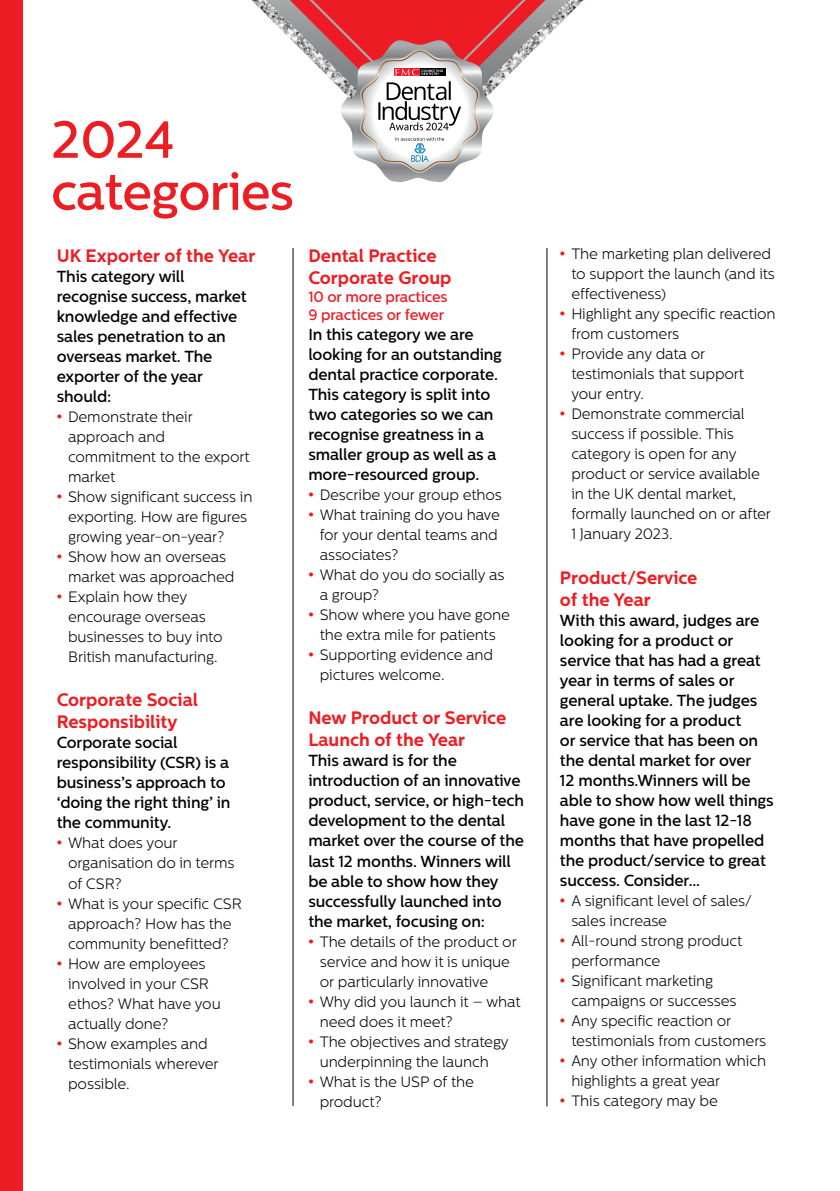
<style>
.page{position:relative;width:840px;height:1191px;background:#fff}
.page>*{position:absolute;margin:0;border:0;box-sizing:border-box;transform-origin:0 0}
.t1{font:500 52px/52px "Centrale Sans";letter-spacing:-.02em;color:#ed1d24}
.t2{font:700 18px/22px "Centrale Sans";color:#ed1d24}
.t3{font:500 16px/20px "Centrale Sans";letter-spacing:-.01em;color:#000}
.t4{font:300 15px/20px "Centrale Sans";letter-spacing:-.01em;color:#000}
.t5{font:500 15px/18px "Centrale Sans";letter-spacing:-.01em;color:#ed1d24}
.s1{font-weight:700;font-size:16px;color:#ed1d24}
</style>
<div class="page">
<div style="left:0;top:0;width:23px;height:1191px;background:#ed1d24"></div>
<hr style="left:292px;top:248px;width:1px;height:858px;background:#000">
<hr style="left:546px;top:248px;width:1px;height:858px;background:#000">
<svg style="left:251px;top:0;width:332px;height:182px"></svg>
<h1 class="t1" style="left:51px;top:113px;width:244px">2024 categories</h1>
<p class="t2" style="left:57px;top:244px;width:200px">UK Exporter of the Year</p>
<p class="t3" style="left:57px;top:266px;width:191px">This category will recognise success, market knowledge and effective sales penetration to an overseas market. The exporter of the year should:</p>
<p class="t4" style="left:68px;top:406px;width:183px;text-indent:-11px"><span class="s1">•</span> Demonstrate their approach and commitment to the export market</p>
<p class="t4" style="left:68px;top:486px;width:186px;text-indent:-11px"><span class="s1">•</span> Show significant success in exporting. How are figures growing year-on-year?</p>
<p class="t4" style="left:68px;top:546px;width:168px;text-indent:-11px"><span class="s1">•</span> Show how an overseas market was approached</p>
<p class="t4" style="left:68px;top:586px;width:156px;text-indent:-11px"><span class="s1">•</span> Explain how they encourage overseas businesses to buy into<br>British manufacturing.</p>
<p class="t2" style="left:57px;top:689px;width:143px">Corporate Social<br>Responsibility</p>
<p class="t3" style="left:57px;top:732px;width:175px">Corporate social responsibility (CSR) is a business’s approach to ‘doing the right thing’ in the community.</p>
<p class="t4" style="left:68px;top:833px;width:168px;text-indent:-11px"><span class="s1">•</span> What does your organisation do in terms of CSR?</p>
<p class="t4" style="left:57px;top:893px;width:186px;text-align:center"><span class="s1">•</span> What is your specific CSR approach? How has the community benefitted?</p>
<p class="t4" style="left:68px;top:953px;width:154px;text-indent:-11px"><span class="s1">•</span> How are employees involved in your CSR ethos? What have you actually done?</p>
<p class="t4" style="left:68px;top:1033px;width:152px;text-indent:-11px"><span class="s1">•</span> Show examples and testimonials wherever possible.</p>
<p class="t2" style="left:308px;top:244px;width:144px">Dental Practice<br>Corporate Group</p>
<p class="t5" style="left:308px;top:287px;width:141px">10 or more practices<br>9 practices or fewer</p>
<p class="t3" style="left:308px;top:324px;width:195px">In this category we are looking for an outstanding dental practice corporate.<br>This category is split into two categories so we can recognise greatness in a smaller group as well as a more-resourced group.</p>
<p class="t4" style="left:308px;top:484px;width:195px"><span class="s1">•</span> Describe your group ethos</p>
<p class="t4" style="left:319px;top:504px;width:181px;text-indent:-11px"><span class="s1">•</span> What training do you have for your dental teams and associates?</p>
<p class="t4" style="left:319px;top:564px;width:186px;text-indent:-11px"><span class="s1">•</span> What do you do socially as a group?</p>
<p class="t4" style="left:308px;top:604px;width:203px;text-align:center"><span class="s1">•</span> Show where you have gone the extra mile for patients</p>
<p class="t4" style="left:319px;top:644px;width:175px;text-indent:-11px"><span class="s1">•</span> Supporting evidence and pictures welcome.</p>
<p class="t2" style="left:308px;top:707px;width:199px">New Product or Service<br>Launch of the Year</p>
<p class="t3" style="left:308px;top:750px;width:217px">This award is for the introduction of an innovative product, service, or high-tech development to the dental market over the course of the last 12 months. Winners will be able to show how they successfully launched into the market, focusing on:</p>
<p class="t4" style="left:319px;top:931px;width:198px;text-indent:-11px"><span class="s1">•</span> The details of the product or service and how it is unique or particularly innovative</p>
<p class="t4" style="left:319px;top:991px;width:202px;text-indent:-11px"><span class="s1">•</span> Why did you launch it – what need does it meet?</p>
<p class="t4" style="left:308px;top:1031px;width:202px;text-align:center"><span class="s1">•</span> The objectives and strategy underpinning the launch</p>
<p class="t4" style="left:319px;top:1071px;width:155px;text-indent:-11px"><span class="s1">•</span> What is the USP of the product?</p>
<p class="t4" style="left:571px;top:244px;width:205px;text-indent:-11px"><span class="s1">•</span> The marketing plan delivered to support the launch (and its effectiveness)</p>
<p class="t4" style="left:571px;top:304px;width:206px;text-indent:-11px"><span class="s1">•</span> Highlight any specific reaction from customers</p>
<p class="t4" style="left:571px;top:344px;width:174px;text-indent:-11px"><span class="s1">•</span> Provide any data or testimonials that support your entry.</p>
<p class="t4" style="left:571px;top:404px;width:201px;text-indent:-11px"><span class="s1">•</span> Demonstrate commercial success if possible. This category is open for any product or service available in the UK dental market, formally launched on or after<br>1 January 2023.</p>
<p class="t2" style="left:559px;top:566px;width:139px">Product/Service of the Year</p>
<p class="t3" style="left:559px;top:610px;width:215px">With this award, judges are looking for a product or service that has had a great year in terms of sales or general uptake. The judges are looking for a product<br>or service that has been on the dental market for over<br>12 months.Winners will be able to show how well things have gone in the last 12-18 months that have propelled the product/service to great success. Consider...</p>
<p class="t4" style="left:571px;top:891px;width:182px;text-indent:-11px"><span class="s1">•</span> A significant level of sales/ sales increase</p>
<p class="t4" style="left:571px;top:931px;width:172px;text-indent:-11px"><span class="s1">•</span> All-round strong product performance</p>
<p class="t4" style="left:571px;top:971px;width:167px;text-indent:-11px"><span class="s1">•</span> Significant marketing campaigns or successes</p>
<p class="t4" style="left:571px;top:1011px;width:196px;text-indent:-11px"><span class="s1">•</span> Any specific reaction or testimonials from customers</p>
<p class="t4" style="left:571px;top:1051px;width:196px;text-indent:-11px"><span class="s1">•</span> Any other information which highlights a great year</p>
<p class="t4" style="left:559px;top:1091px;width:159px"><span class="s1">•</span> This category may be</p>
</div>
